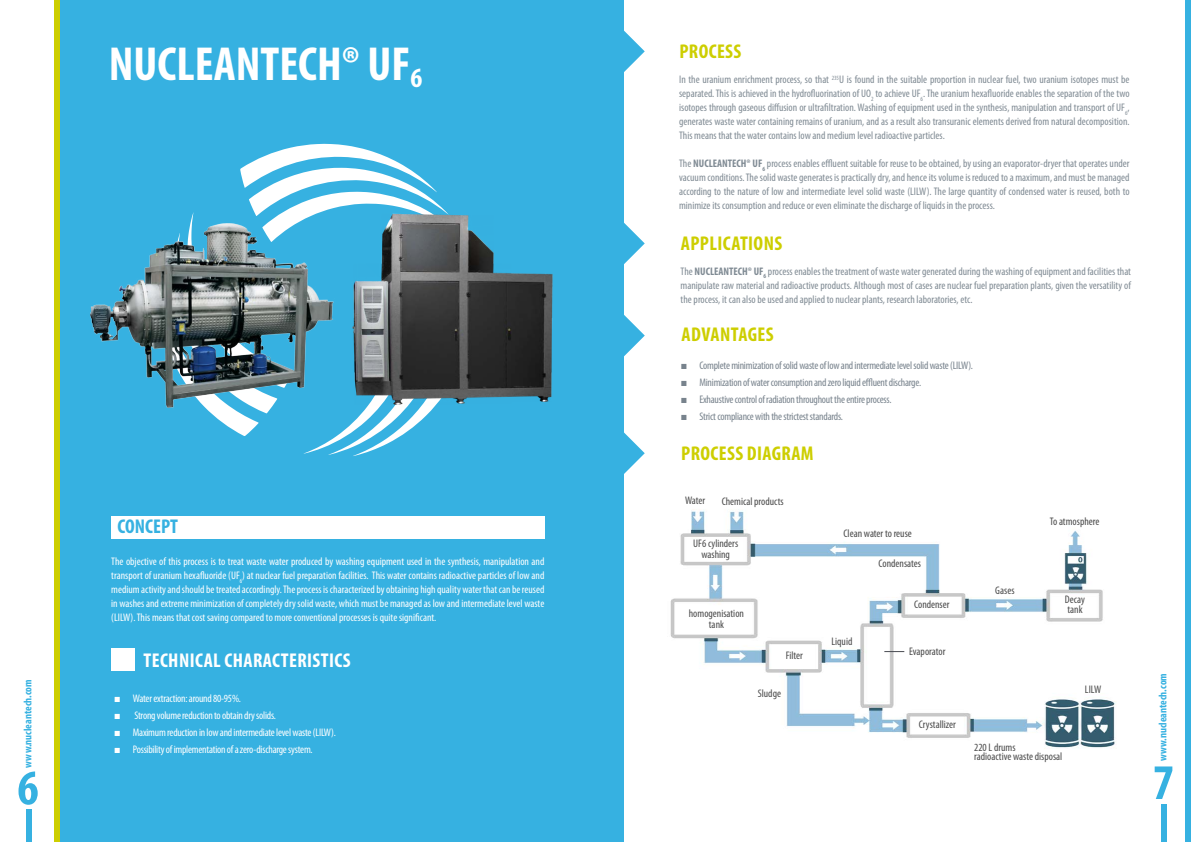
<style>
.page{position:relative;width:1191px;height:842px;background:#fff}
.page>*{position:absolute;margin:0;border:0;box-sizing:border-box;transform-origin:0 0}
.t1{font:700 condensed 50px "Myriad Pro";color:#36b1e1}
.t2{font:700 condensed 48px "Myriad Pro";color:#fff}
.t3{font:700 condensed 20px "Myriad Pro";letter-spacing:.02em;color:#cdce00}
.t4{font:700 condensed 20px "Myriad Pro";letter-spacing:.02em;color:#fff}
.t5{font:700 condensed 20px "Myriad Pro";color:#36b1e1}
.t6{font:condensed 11px/14px "Myriad Pro";color:#808b94;text-align:justify}
.t7{font:condensed 11px/14px "Myriad Pro";letter-spacing:-.02em;color:#fff;text-align:justify}
.t8{font:condensed 11px "Myriad Pro";letter-spacing:-.02em;color:#78838d}
.t9{font:condensed 11px/11px "Myriad Pro";color:#4a4a4a;text-align:center}
.t10{font:700 condensed 11px "Myriad Pro";color:#36b1e1}
.s1{font-family:"Arial Narrow";font-stretch:normal}
.s2{font-weight:700}
</style>
<div class="page">
<div style="left:55px;top:0;width:569px;height:842px;background:#36b1e1"></div>
<div style="left:111px;top:516px;width:433px;height:22px;background:#fff"></div>
<div style="left:111px;top:648px;width:24px;height:23px;background:#fff"></div>
<div style="left:26px;top:810px;width:6px;height:32px;background:#36b1e1"></div>
<svg style="left:624px;top:30px;width:21px;height:42px"></svg>
<svg style="left:624px;top:223px;width:21px;height:41px"></svg>
<svg style="left:624px;top:315px;width:21px;height:42px"></svg>
<svg style="left:624px;top:432px;width:21px;height:42px"></svg>
<div style="left:1161px;top:804px;width:5px;height:38px;background:#36b1e1"></div>
<div style="left:1185px;top:0;width:6px;height:842px;background:#36b1e1"></div>
<div style="left:55px;top:0;width:5px;height:842px;background:#cdce00"></div>
<img style="left:670px;top:510px;width:446px;height:239px">
<svg style="left:884px;top:651px;width:20px;height:1px"></svg>
<svg style="left:210px;top:144px;width:234px;height:312px"></svg>
<img style="left:90px;top:211px;width:251px;height:201px">
<img style="left:343px;top:210px;width:210px;height:207px">
<h2 class="t2" style="left:109px;top:38px;width:315px">NUCLEANTECH® UF<sub>6</sub></h2>
<p class="t10" style="left:22px;top:767px;width:90px;rotate:-90deg">www.nucleantech.com</p>
<h1 class="t1" style="left:17px;top:760px;width:23px">6</h1>
<h3 class="t5" style="left:118px;top:516px;width:62px">CONCEPT</h3>
<p class="t7" style="left:111px;top:554px;width:435px">The objective of this process is to treat waste water produced by washing equipment used in the synthesis, manipulation and transport of uranium hexafluoride (UF<sub>6</sub>) at nuclear fuel preparation facilities. This water contains radioactive particles of low and medium activity and should be treated accordingly. The process is characterized by obtaining high quality water that can be reused in washes and extreme minimization of completely dry solid waste, which must be managed as low and intermediate level waste (LILW). This means that cost saving compared to more conventional processes is quite significant.</p>
<h3 class="t4" style="left:143px;top:649px;width:209px">TECHNICAL CHARACTERISTICS</h3>
<p class="t7" style="left:115px;top:691px;width:128px"><span class="s1">■</span> Water extraction: around 80-95%.</p>
<p class="t7" style="left:115px;top:708px;width:163px"><span class="s1">■</span> Strong volume reduction to obtain dry solids.</p>
<p class="t7" style="left:115px;top:725px;width:222px"><span class="s1">■</span> Maximum reduction in low and intermediate level waste (LILW).</p>
<p class="t7" style="left:115px;top:742px;width:199px"><span class="s1">■</span> Possibility of implementation of a zero-discharge system.</p>
<h3 class="t3" style="left:679px;top:41px;width:64px">PROCESS</h3>
<p class="t6" style="left:679px;top:72px;width:452px">In the uranium enrichment process, so that <sup>235</sup>U is found in the suitable proportion in nuclear fuel, two uranium isotopes must be separated. This is achieved in the hydrofluorination of UO<sub>2</sub> to achieve UF<sub>6</sub>. The uranium hexafluoride enables the separation of the two isotopes through gaseous diffusion or ultrafiltration. Washing of equipment used in the synthesis, manipulation and transport of UF<sub>6</sub>, generates waste water containing remains of uranium, and as a result also transuranic elements derived from natural decomposition.<br>This means that the water contains low and medium level radioactive particles.</p>
<p class="t6" style="left:679px;top:156px;width:452px">The <span class="s2">NUCLEANTECH® UF</span><sub>6</sub> process enables effluent suitable for reuse to be obtained, by using an evaporator-dryer that operates under vacuum conditions. The solid waste generates is practically dry, and hence its volume is reduced to a maximum, and must be managed according to the nature of low and intermediate level solid waste (LILW). The large quantity of condensed water is reused, both to minimize its consumption and reduce or even eliminate the discharge of liquids in the process.</p>
<h3 class="t3" style="left:681px;top:232px;width:103px">APPLICATIONS</h3>
<p class="t6" style="left:680px;top:264px;width:452px">The <span class="s2">NUCLEANTECH® UF</span><sub>6</sub> process enables the treatment of waste water generated during the washing of equipment and facilities that manipulate raw material and radioactive products. Although most of cases are nuclear fuel preparation plants, given the versatility of the process, it can also be used and applied to nuclear plants, research laboratories, etc.</p>
<h3 class="t3" style="left:681px;top:324px;width:93px">ADVANTAGES</h3>
<p class="t8" style="left:681px;top:359px;width:293px"><span class="s1">■</span> Complete minimization of solid waste of low and intermediate level solid waste (LILW).</p>
<p class="t8" style="left:681px;top:376px;width:241px"><span class="s1">■</span> Minimization of water consumption and zero liquid effluent discharge.</p>
<p class="t8" style="left:681px;top:393px;width:212px"><span class="s1">■</span> Exhaustive control of radiation throughout the entire process.</p>
<p class="t8" style="left:681px;top:410px;width:163px"><span class="s1">■</span> Strict compliance with the strictest standards.</p>
<h3 class="t3" style="left:681px;top:442px;width:134px">PROCESS DIAGRAM</h3>
<p class="t9" style="left:685px;top:495px;width:22px">Water</p>
<p class="t9" style="left:693px;top:538px;width:46px">UF6 cylinders washing</p>
<p class="t9" style="left:721px;top:495px;width:63px">Chemical products</p>
<p class="t9" style="left:689px;top:608px;width:57px">homogenisation tank</p>
<p class="t9" style="left:786px;top:649px;width:19px">Filter</p>
<p class="t9" style="left:758px;top:688px;width:25px">Sludge</p>
<p class="t9" style="left:843px;top:528px;width:70px">Clean water to reuse</p>
<p class="t9" style="left:878px;top:558px;width:44px">Condensates</p>
<p class="t9" style="left:1050px;top:516px;width:51px">To atmosphere</p>
<p class="t9" style="left:831px;top:635px;width:22px">Liquid</p>
<p class="t9" style="left:995px;top:585px;width:21px">Gases</p>
<p class="t9" style="left:914px;top:599px;width:37px">Condenser</p>
<p class="t9" style="left:1065px;top:594px;width:22px;line-height:10px;text-align:left">Decay tank</p>
<p class="t9" style="left:909px;top:646px;width:38px">Evaporator</p>
<p class="t9" style="left:918px;top:719px;width:39px">Crystallizer</p>
<p class="t9" style="left:974px;top:743px;width:90px;line-height:9px;text-align:left">220 L drums<br>radioactive waste disposal</p>
<p class="t9" style="left:1085px;top:684px;width:18px">LILW</p>
<p class="t10" style="left:1156px;top:761px;width:90px;rotate:-90deg">www.nucleantech.com</p>
<h1 class="t1" style="left:1152px;top:755px;width:23px">7</h1>
</div>
